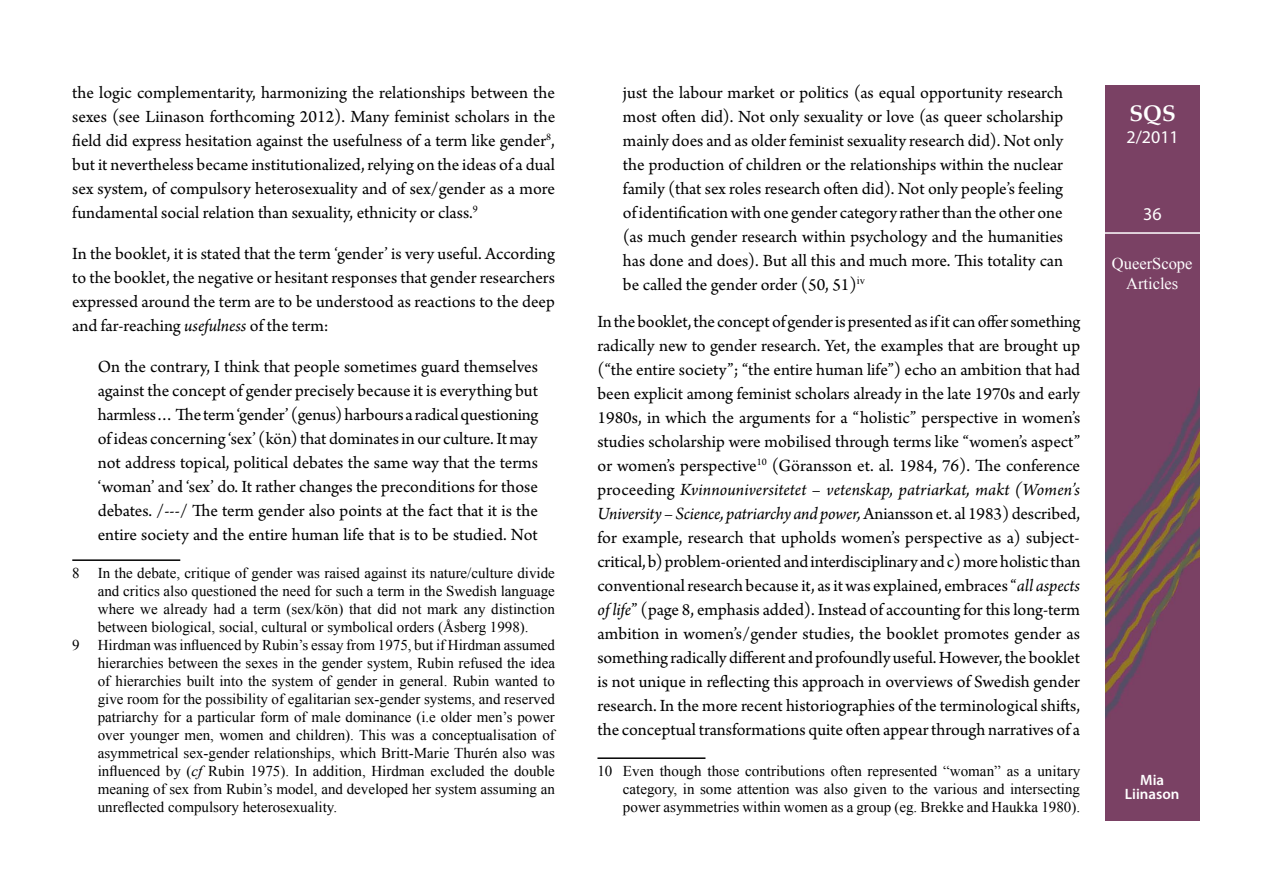
<style>
.page{position:relative;width:1263px;height:893px;background:#fff}
.page>*{position:absolute;margin:0;border:0;box-sizing:border-box;transform-origin:0 0}
.t1{font:700 22.5px "Palatino Linotype";color:#fff}
.t2{font:18px/24px "Arno Pro";color:#000;text-align:justify}
.t3{font:18px "Myriad Pro";color:#fff}
.t4{font:16.5px/19.8px "Times New Roman";color:#fff;text-align:center}
.t5{font:15px/18px "Times New Roman";color:#000;text-align:justify}
.t6{font:600 15px/13.5px "Myriad Pro";color:#fff;text-align:center}
.s1{font-style:italic}
</style>
<div class="page">
<img style="left:1106px;top:85px;width:93px;height:736px">
<hr style="left:1101px;top:232px;width:103px;height:2px;background:#fff">
<hr style="left:72px;top:559px;width:108px;height:2px;background:#000">
<hr style="left:597px;top:757px;width:108px;height:2px;background:#000">
<p class="t2" style="left:72px;top:82px;width:484px">the logic complementarity, harmonizing the relationships between the sexes (see Liinason forthcoming 2012). Many feminist scholars in the field did express hesitation against the usefulness of a term like gender<sup>8</sup>, but it nevertheless became institutionalized, relying on the ideas of a dual sex system, of compulsory heterosexuality and of sex/gender as a more fundamental social relation than sexuality, ethnicity or class.<sup>9</sup></p>
<p class="t2" style="left:72px;top:243px;width:484px">In the booklet, it is stated that the term ‘gender’ is very useful. According to the booklet, the negative or hesitant responses that gender researchers expressed around the term are to be understood as reactions to the deep and far-reaching <span class="s1">usefulness</span> of the term:</p>
<p class="t2" style="left:98px;top:356px;width:442px">On the contrary, I think that people sometimes guard themselves against the concept of gender precisely because it is everything but harmless… The term ‘gender’ (genus) harbours a radical questioning of ideas concerning ‘sex’ (kön) that dominates in our culture. It may not address topical, political debates the same way that the terms ‘woman’ and ‘sex’ do. It rather changes the preconditions for those debates. /---/ The term gender also points at the fact that it is the entire society and the entire human life that is to be studied. Not</p>
<p class="t5" style="left:72px;top:564px;width:484px">8 In the debate, critique of gender was raised against its nature/culture divide</p>
<p class="t5" style="left:98px;top:582px;width:459px">and critics also questioned the need for such a term in the Swedish language</p>
<p class="t5" style="left:98px;top:600px;width:459px">where we already had a term (sex/kön) that did not mark any distinction</p>
<p class="t5" style="left:98px;top:618px;width:432px">between biological, social, cultural or symbolical orders (Åsberg 1998).</p>
<p class="t5" style="left:72px;top:636px;width:484px">9 Hirdman was influenced by Rubin’s essay from 1975, but if Hirdman assumed</p>
<p class="t5" style="left:98px;top:654px;width:459px">hierarchies between the sexes in the gender system, Rubin refused the idea</p>
<p class="t5" style="left:98px;top:672px;width:459px">of hierarchies built into the system of gender in general. Rubin wanted to</p>
<p class="t5" style="left:98px;top:690px;width:459px">give room for the possibility of egalitarian sex-gender systems, and reserved</p>
<p class="t5" style="left:98px;top:708px;width:459px">patriarchy for a particular form of male dominance (i.e older men’s power</p>
<p class="t5" style="left:98px;top:726px;width:459px">over younger men, women and children). This was a conceptualisation of</p>
<p class="t5" style="left:98px;top:744px;width:459px">asymmetrical sex-gender relationships, which Britt-Marie Thurén also was</p>
<p class="t5" style="left:98px;top:762px;width:459px">influenced by (<span class="s1">cf</span> Rubin 1975). In addition, Hirdman excluded the double</p>
<p class="t5" style="left:98px;top:780px;width:459px">meaning of sex from Rubin’s model, and developed her system assuming an</p>
<p class="t5" style="left:98px;top:798px;width:241px">unreflected compulsory heterosexuality.</p>
<p class="t2" style="left:623px;top:82px;width:442px">just the labour market or politics (as equal opportunity research most often did). Not only sexuality or love (as queer scholarship mainly does and as older feminist sexuality research did). Not only the production of children or the relationships within the nuclear family (that sex roles research often did). Not only people’s feeling of identification with one gender category rather than the other one (as much gender research within psychology and the humanities has done and does). But all this and much more. This totality can be called the gender order (50, 51)<sup>iv</sup></p>
<p class="t2" style="left:597px;top:311px;width:484px">In the booklet, the concept of gender is presented as if it can offer something radically new to gender research. Yet, the examples that are brought up (“the entire society”; “the entire human life”) echo an ambition that had been explicit among feminist scholars already in the late 1970s and early 1980s, in which the arguments for a “holistic” perspective in women’s studies scholarship were mobilised through terms like “women’s aspect” or women’s perspective<sup>10</sup> (Göransson et. al. 1984, 76). The conference proceeding <span class="s1">Kvinnouniversitetet – vetenskap, patriarkat, makt (Women’s University – Science, patriarchy and power,</span> Aniansson et. al 1983) described, for example, research that upholds women’s perspective as a) subject&shy;critical, b) problem-oriented and interdisciplinary and c) more holistic than conventional research because it, as it was explained, embraces “<span class="s1">all aspects of life</span>” (page 8, emphasis added). Instead of accounting for this long-term ambition in women’s/gender studies, the booklet promotes gender as something radically different and profoundly useful. However, the booklet is not unique in reflecting this approach in overviews of Swedish gender research. In the more recent historiographies of the terminological shifts, the conceptual transformations quite often appear through narratives of a</p>
<p class="t5" style="left:623px;top:762px;width:459px;text-indent:-26px">10 Even though those contributions often represented “woman” as a unitary category, in some attention was also given to the various and intersecting power asymmetries within women as a group (eg. Brekke and Haukka 1980).</p>
<p class="t1" style="left:1129px;top:98px;width:48px">SQS</p>
<p class="t3" style="left:1126px;top:126px;width:54px">2/2011</p>
<p class="t3" style="left:1143px;top:203px;width:20px">36</p>
<p class="t4" style="left:1112px;top:253px;width:82px">QueerScope<br>Articles</p>
<p class="t6" style="left:1125px;top:773px;width:56px">Mia<br>Liinason</p>
</div>
